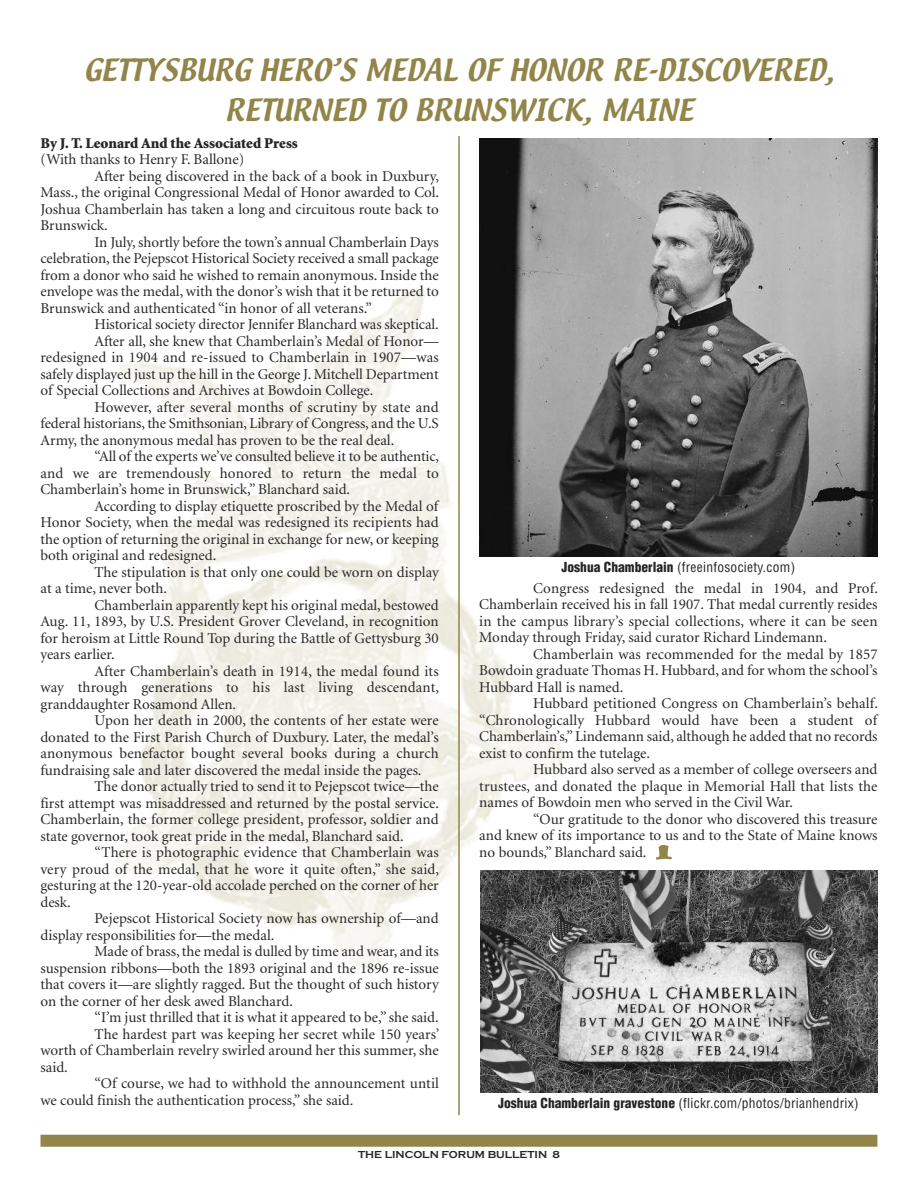
<style>
.page{position:relative;width:918px;height:1188px;background:#fff}
.page>*{position:absolute;margin:0;border:0;box-sizing:border-box;transform-origin:0 0}
.t1{font:27px/40.5px "Textile";color:#92854a;text-align:center}
.t2{font:15px/16.5px "Minion";color:#272627;text-align:justify}
.t3{font:900 15px "Minion";color:#272627}
.t4{font:condensed 13.5px "Helvetica";letter-spacing:.02em;color:#272627}
.t5{font:700 10.5px "Copperplate Gothic";color:#272627}
.s1{font-weight:900}
</style>
<div class="page">
<img style="left:117px;top:288px;width:508px;height:681px">
<img style="left:657px;top:845px;width:15px;height:15px">
<div style="left:41px;top:1135px;width:836px;height:12px;background:#92854a"></div>
<hr style="left:458px;top:136px;width:2px;height:979px;background:#92854a">
<img style="left:479px;top:138px;width:398px;height:419px">
<img style="left:480px;top:871px;width:397px;height:222px">
<h1 class="t1" style="left:84px;top:51px;width:752px">GETTYSBURG HERO’S MEDAL OF HONOR RE-DISCOVERED,<br>RETURNED TO BRUNSWICK, MAINE</h1>
<p class="t3" style="left:40px;top:137px;width:259px">By J. T. Leonard And the Associated Press</p>
<p class="t2" style="left:40px;top:152px;width:205px">(With thanks to Henry F. Ballone)</p>
<p class="t2" style="left:95px;top:169px;width:346px">After being discovered in the back of a book in Duxbury,</p>
<p class="t2" style="left:40px;top:185px;width:400px">Mass., the original Congressional Medal of Honor awarded to Col.</p>
<p class="t2" style="left:40px;top:202px;width:400px">Joshua Chamberlain has taken a long and circuitous route back to</p>
<p class="t2" style="left:40px;top:218px;width:69px">Brunswick.</p>
<p class="t2" style="left:94px;top:235px;width:346px">In July, shortly before the town’s annual Chamberlain Days</p>
<p class="t2" style="left:40px;top:251px;width:400px">celebration, the Pejepscot Historical Society received a small package</p>
<p class="t2" style="left:40px;top:268px;width:400px">from a donor who said he wished to remain anonymous. Inside the</p>
<p class="t2" style="left:40px;top:284px;width:400px">envelope was the medal, with the donor’s wish that it be returned to</p>
<p class="t2" style="left:40px;top:301px;width:333px">Brunswick and authenticated “in honor of all veterans.”</p>
<p class="t2" style="left:94px;top:317px;width:346px">Historical society director Jennifer Blanchard was skeptical.</p>
<p class="t2" style="left:94px;top:334px;width:346px">After all, she knew that Chamberlain’s Medal of Honor—</p>
<p class="t2" style="left:40px;top:350px;width:400px">redesigned in 1904 and re-issued to Chamberlain in 1907—was</p>
<p class="t2" style="left:40px;top:367px;width:400px">safely displayed just up the hill in the George J. Mitchell Department</p>
<p class="t2" style="left:40px;top:383px;width:334px">of Special Collections and Archives at Bowdoin College.</p>
<p class="t2" style="left:94px;top:400px;width:346px">However, after several months of scrutiny by state and</p>
<p class="t2" style="left:40px;top:416px;width:400px">federal historians, the Smithsonian, Library of Congress, and the U.S</p>
<p class="t2" style="left:40px;top:433px;width:355px">Army, the anonymous medal has proven to be the real deal.</p>
<p class="t2" style="left:94px;top:449px;width:346px">“All of the experts we’ve consulted believe it to be authentic,</p>
<p class="t2" style="left:40px;top:466px;width:400px">and we are tremendously honored to return the medal to</p>
<p class="t2" style="left:40px;top:482px;width:311px">Chamberlain’s home in Brunswick,” Blanchard said.</p>
<p class="t2" style="left:94px;top:499px;width:345px">According to display etiquette proscribed by the Medal of</p>
<p class="t2" style="left:40px;top:515px;width:400px">Honor Society, when the medal was redesigned its recipients had</p>
<p class="t2" style="left:40px;top:532px;width:400px">the option of returning the original in exchange for new, or keeping</p>
<p class="t2" style="left:40px;top:548px;width:177px">both original and redesigned.</p>
<p class="t2" style="left:94px;top:565px;width:346px">The stipulation is that only one could be worn on display</p>
<p class="t2" style="left:40px;top:581px;width:128px">at a time, never both.</p>
<p class="t2" style="left:94px;top:598px;width:346px">Chamberlain apparently kept his original medal, bestowed</p>
<p class="t2" style="left:40px;top:614px;width:400px">Aug. 11, 1893, by U.S. President Grover Cleveland, in recognition</p>
<p class="t2" style="left:40px;top:631px;width:400px">for heroism at Little Round Top during the Battle of Gettysburg 30</p>
<p class="t2" style="left:40px;top:647px;width:76px">years earlier.</p>
<p class="t2" style="left:94px;top:664px;width:346px">After Chamberlain’s death in 1914, the medal found its</p>
<p class="t2" style="left:40px;top:680px;width:400px">way through generations to his last living descendant,</p>
<p class="t2" style="left:40px;top:697px;width:197px">granddaughter Rosamond Allen.</p>
<p class="t2" style="left:94px;top:713px;width:346px">Upon her death in 2000, the contents of her estate were</p>
<p class="t2" style="left:40px;top:730px;width:400px">donated to the First Parish Church of Duxbury. Later, the medal’s</p>
<p class="t2" style="left:40px;top:746px;width:400px">anonymous benefactor bought several books during a church</p>
<p class="t2" style="left:40px;top:763px;width:383px">fundraising sale and later discovered the medal inside the pages.</p>
<p class="t2" style="left:94px;top:779px;width:346px">The donor actually tried to send it to Pejepscot twice—the</p>
<p class="t2" style="left:41px;top:796px;width:400px">first attempt was misaddressed and returned by the postal service.</p>
<p class="t2" style="left:41px;top:812px;width:400px">Chamberlain, the former college president, professor, soldier and</p>
<p class="t2" style="left:41px;top:829px;width:365px">state governor, took great pride in the medal, Blanchard said.</p>
<p class="t2" style="left:95px;top:845px;width:346px">“There is photographic evidence that Chamberlain was</p>
<p class="t2" style="left:41px;top:862px;width:400px">very proud of the medal, that he wore it quite often,” she said,</p>
<p class="t2" style="left:41px;top:878px;width:400px">gesturing at the 120-year-old accolade perched on the corner of her</p>
<p class="t2" style="left:41px;top:895px;width:32px">desk.</p>
<p class="t2" style="left:95px;top:911px;width:346px">Pejepscot Historical Society now has ownership of—and</p>
<p class="t2" style="left:41px;top:928px;width:235px">display responsibilities for—the medal.</p>
<p class="t2" style="left:95px;top:944px;width:346px">Made of brass, the medal is dulled by time and wear, and its</p>
<p class="t2" style="left:41px;top:961px;width:400px">suspension ribbons—both the 1893 original and the 1896 re-issue</p>
<p class="t2" style="left:41px;top:977px;width:400px">that covers it—are slightly ragged. But the thought of such history</p>
<p class="t2" style="left:41px;top:994px;width:254px">on the corner of her desk awed Blanchard.</p>
<p class="t2" style="left:95px;top:1010px;width:346px">“I’m just thrilled that it is what it appeared to be,” she said.</p>
<p class="t2" style="left:95px;top:1027px;width:346px">The hardest part was keeping her secret while 150 years’</p>
<p class="t2" style="left:41px;top:1043px;width:400px">worth of Chamberlain revelry swirled around her this summer, she</p>
<p class="t2" style="left:41px;top:1060px;width:29px">said.</p>
<p class="t2" style="left:95px;top:1076px;width:346px">“Of course, we had to withhold the announcement until</p>
<p class="t2" style="left:41px;top:1093px;width:314px">we could finish the authentication process,” she said.</p>
<p class="t4" style="left:562px;top:560px;width:235px"><span class="s1">Joshua Chamberlain</span> (freeinfosociety.com)</p>
<p class="t2" style="left:479px;top:581px;width:400px;text-indent:54px">Congress redesigned the medal in 1904, and Prof.<br>Chamberlain received his in fall 1907. That medal currently resides in the campus library’s special collections, where it can be seen Monday through Friday, said curator Richard Lindemann.</p>
<p class="t2" style="left:479px;top:647px;width:400px;text-indent:54px">Chamberlain was recommended for the medal by 1857<br>Bowdoin graduate Thomas H. Hubbard, and for whom the school’s Hubbard Hall is named.</p>
<p class="t2" style="left:479px;top:697px;width:400px;text-indent:54px">Hubbard petitioned Congress on Chamberlain’s behalf. “Chronologically Hubbard would have been a student of Chamberlain’s,”Lindemann said, although he added that no records exist to confirm the tutelage.</p>
<p class="t2" style="left:479px;top:763px;width:400px;text-indent:54px">Hubbard also served as a member of college overseers and trustees, and donated the plaque in Memorial Hall that lists the names of Bowdoin men who served in the Civil War.</p>
<p class="t2" style="left:479px;top:812px;width:400px;text-indent:54px">“Our gratitude to the donor who discovered this treasure and knew of its importance to us and to the State of Maine knows no bounds,” Blanchard said.</p>
<p class="t4" style="left:498px;top:1096px;width:362px"><span class="s1">Joshua Chamberlain gravestone</span> (flickr.com/photos/brianhendrix)</p>
<p class="t5" style="left:358px;top:1148px;width:203px">THE LINCOLN FORUM BULLETIN 8</p>
</div>
